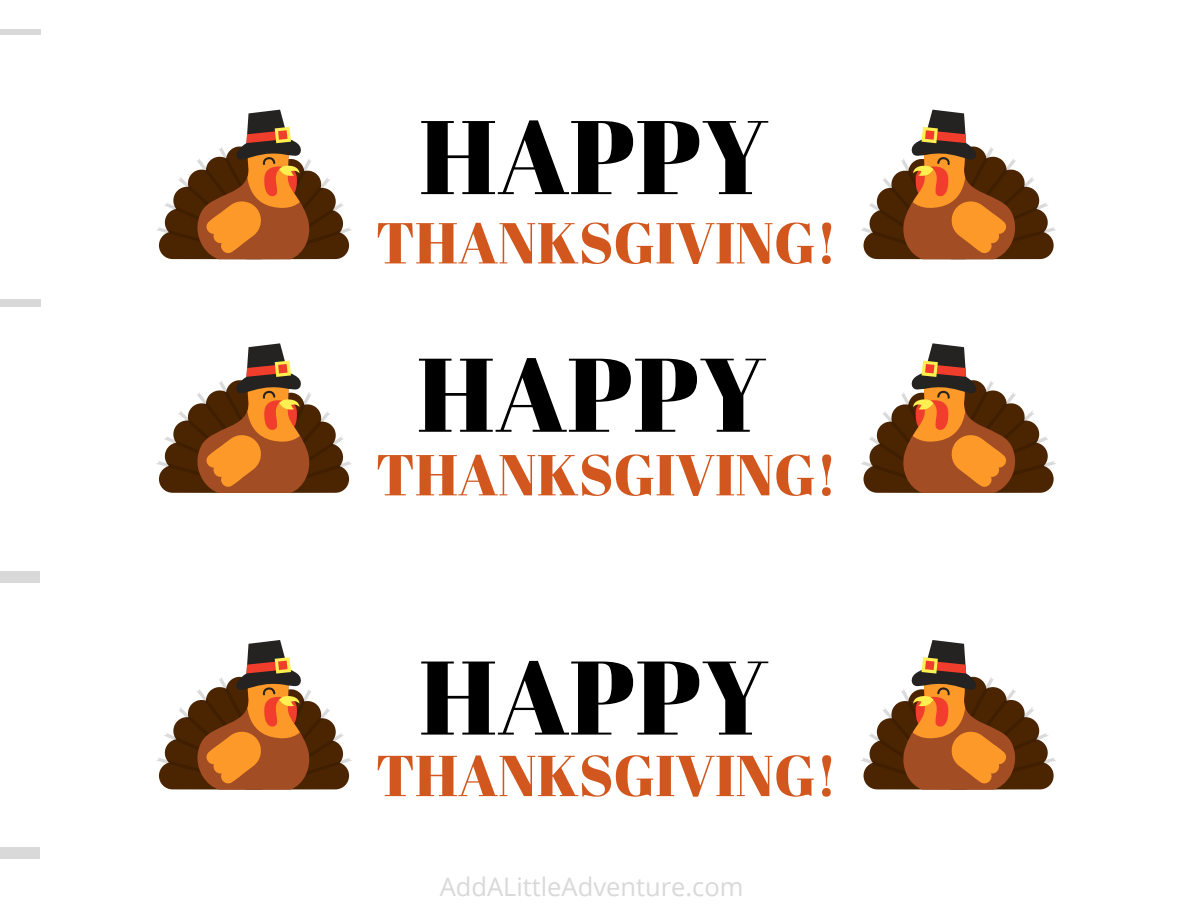
<style>
.page{position:relative;width:1188px;height:918px;background:#fff}
.page>*{position:absolute;margin:0;border:0;box-sizing:border-box;transform-origin:0 0}
.t1{font:104.4px "Abril Fatface";color:#000}
.t2{font:57.6px "Abril Fatface";color:#d2571e}
.t3{font:25.5px "Open Sans";color:#d9d9d9}
</style>
<div class="page">
<div style="left:0;top:29px;width:40px;height:286px;background:#d9d9d9"></div>
<div style="left:0;top:308px;width:40px;height:275px;background:#d9d9d9"></div>
<div style="left:0;top:583px;width:40px;height:276px;background:#d9d9d9"></div>
<div style="left:0;top:35px;width:92px;height:263px;background:#fff"></div>
<div style="left:0;top:308px;width:92px;height:263px;background:#fff"></div>
<div style="left:0;top:583px;width:113px;height:263px;background:#fff"></div>
<svg style="left:861px;top:110px;width:195px;height:149px"></svg>
<svg style="left:157px;top:110px;width:194px;height:149px"></svg>
<svg style="left:156px;top:343px;width:196px;height:150px"></svg>
<svg style="left:861px;top:343px;width:195px;height:150px"></svg>
<svg style="left:861px;top:640px;width:195px;height:150px"></svg>
<svg style="left:156px;top:640px;width:196px;height:150px"></svg>
<p class="t1" style="left:419px;top:84px;width:351px">HAPPY</p>
<p class="t2" style="left:376px;top:202px;width:463px">THANKSGIVING!</p>
<p class="t1" style="left:417px;top:321px;width:351px">HAPPY</p>
<p class="t2" style="left:376px;top:434px;width:463px">THANKSGIVING!</p>
<p class="t1" style="left:419px;top:624px;width:351px">HAPPY</p>
<p class="t2" style="left:376px;top:735px;width:463px">THANKSGIVING!</p>
<p class="t3" style="left:440px;top:869px;width:305px">AddALittleAdventure.com</p>
</div>
